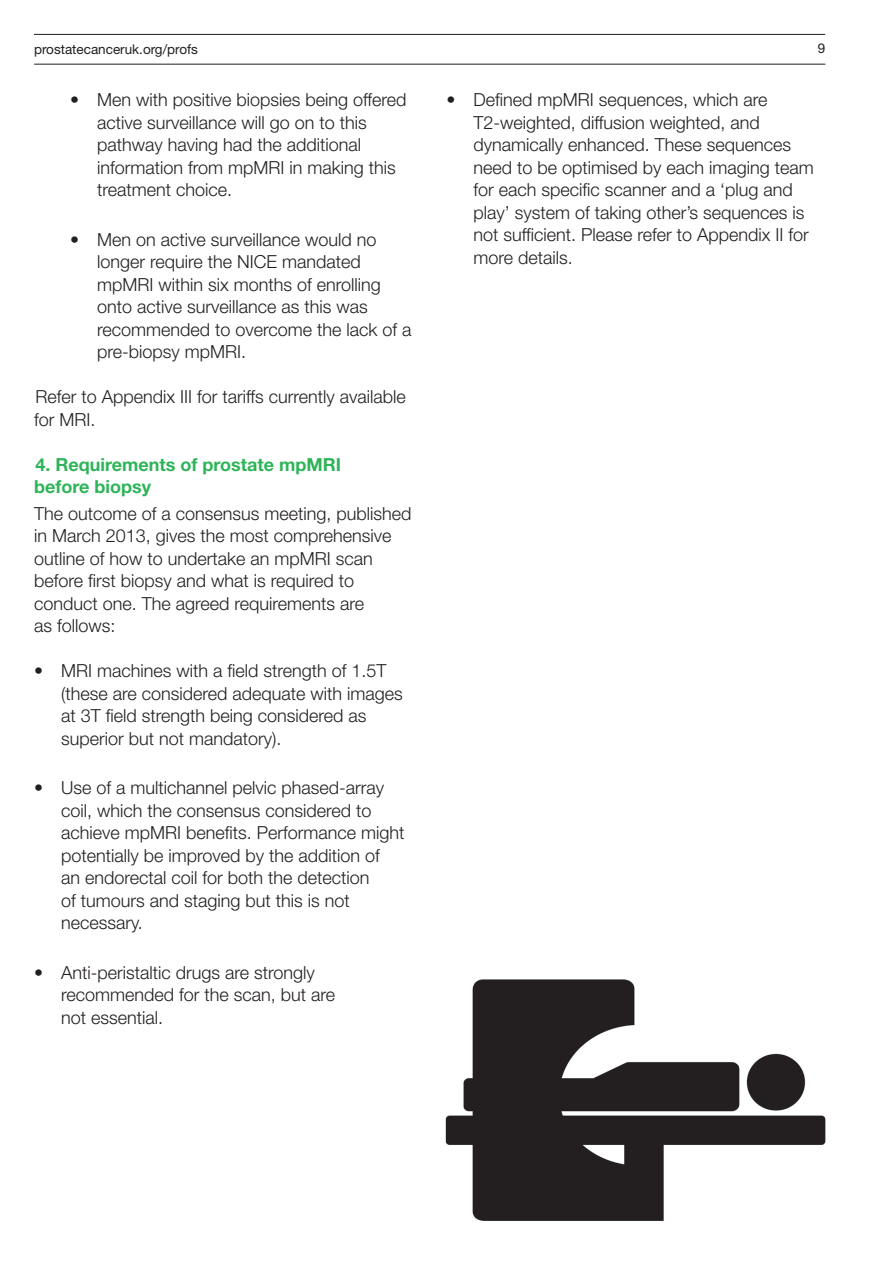
<style>
.page{position:relative;width:893px;height:1263px;background:#fff}
.page>*{position:absolute;margin:0;border:0;box-sizing:border-box;transform-origin:0 0}
.Body_copy{font:300 18px/22.5px "Helvetica Neue LT Std";color:#231f20}
.Body_copy-2{font:700 18px/22.5px "Helvetica Neue LT Std";color:#2eb458}
.t1{font:13.5px "Helvetica Neue LT Std";color:#231f20}
.s1{font-weight:700}
</style>
<div class="page">
<hr style="left:34px;top:34px;width:791px;height:1px;background:#231f20">
<hr style="left:34px;top:64px;width:791px;height:1px;background:#231f20">
<img style="left:445px;top:979px;width:381px;height:242px">
<p class="t1" style="left:34px;top:41px;width:165px">prostatecanceruk.org/profs</p>
<p class="t1" style="left:818px;top:40px;width:9px">9</p>
<p class="Body_copy" style="left:97px;top:88px;width:311px;text-indent:-27px"><span class="s1">•</span> Men with positive biopsies being offered active surveillance will go on to this pathway having had the additional information from mpMRI in making this treatment choice.</p>
<p class="Body_copy" style="left:97px;top:228px;width:316px;text-indent:-27px"><span class="s1">•</span> Men on active surveillance would no longer require the NICE mandated mpMRI within six months of enrolling onto active surveillance as this was recommended to overcome the lack of a pre-biopsy mpMRI.</p>
<p class="Body_copy" style="left:34px;top:385px;width:373px">Refer to Appendix III for tariffs currently available for MRI.</p>
<p class="Body_copy-2" style="left:34px;top:453px;width:309px">4. Requirements of prostate mpMRI before biopsy</p>
<p class="Body_copy" style="left:34px;top:502px;width:379px">The outcome of a consensus meeting, published in March 2013, gives the most comprehensive outline of how to undertake an mpMRI scan before first biopsy and what is required to conduct one. The agreed requirements are<br>as follows:</p>
<p class="Body_copy" style="left:61px;top:659px;width:343px;text-indent:-27px"><span class="s1">•</span> MRI machines with a field strength of 1.5T (these are considered adequate with images at 3T field strength being considered as superior but not mandatory).</p>
<p class="Body_copy" style="left:61px;top:776px;width:345px;text-indent:-27px"><span class="s1">•</span> Use of a multichannel pelvic phased-array coil, which the consensus considered to achieve mpMRI benefits. Performance might potentially be improved by the addition of<br>an endorectal coil for both the detection<br>of tumours and staging but this is not necessary.</p>
<p class="Body_copy" style="left:61px;top:960px;width:276px;text-indent:-27px"><span class="s1">•</span> Anti-peristaltic drugs are strongly recommended for the scan, but are not essential.</p>
<p class="Body_copy" style="left:473px;top:88px;width:342px;text-indent:-27px"><span class="s1">•</span> Defined mpMRI sequences, which are T2-weighted, diffusion weighted, and dynamically enhanced. These sequences need to be optimised by each imaging team for each specific scanner and a ‘plug and play’ system of taking other’s sequences is not sufficient. Please refer to Appendix II for more details.</p>
</div>
